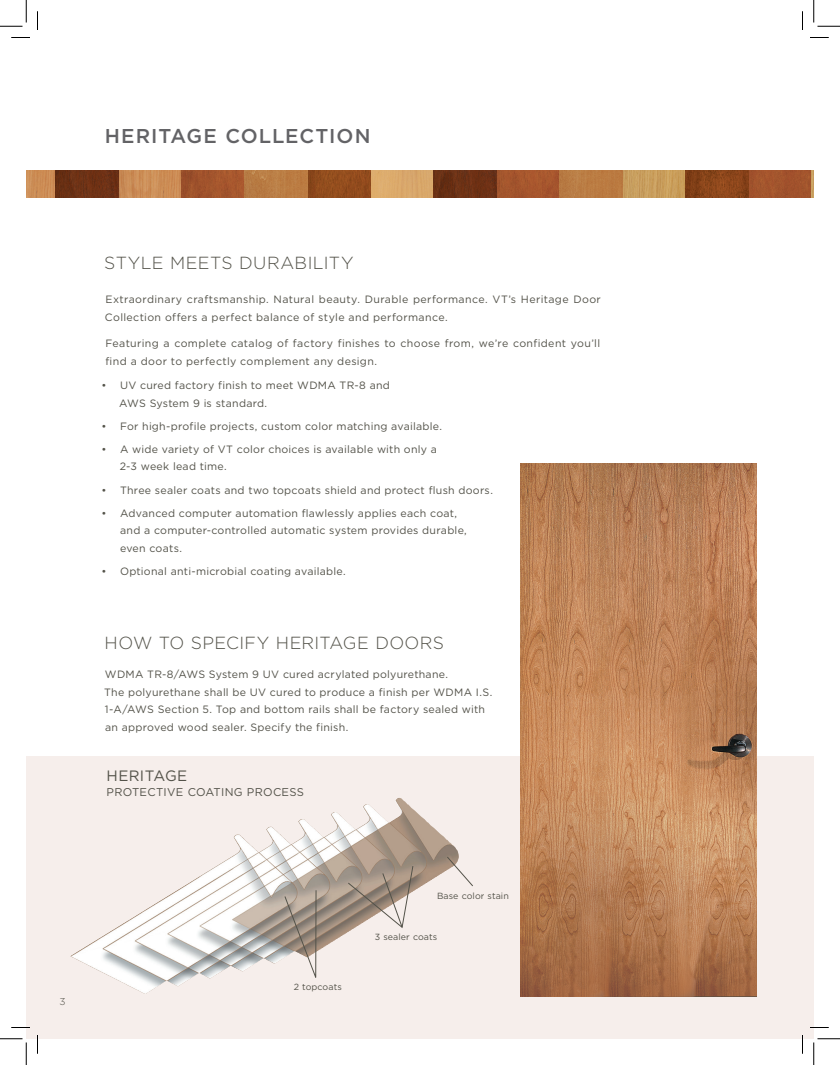
<style>
.page{position:relative;width:840px;height:1065px;background:#fff}
.page>*{position:absolute;margin:0;border:0;box-sizing:border-box;transform-origin:0 0}
.copy{font:500 20px "Gotham";letter-spacing:.045em;color:#636366}
.copy-2{font:300 17.5px "Gotham";letter-spacing:.02em;color:#535249}
.t1{font:15px "Gotham";letter-spacing:.025em;color:#535249}
.t2{font:11.25px "Gotham";letter-spacing:.025em;color:#535249}
.copy-3{font:10.62px/17.5px "Gotham";letter-spacing:.03em;color:#535249}
.bullets{font:10.62px/17.5px "Gotham";letter-spacing:.025em;color:#535249}
.copy-4{font:300 10px "Gotham";color:#535249}
.t3{font:8.88px "Gotham";letter-spacing:.01em;color:#535249}
</style>
<div class="page">
<svg style="left:26px;top:756px;width:788px;height:283px;background:#efe7e4"></svg>
<img style="left:326px;top:798px;width:75px;height:38px">
<svg style="left:284px;top:890px;width:33px;height:91px;background:#b4a99f"></svg>
<svg style="left:347px;top:865px;width:67px;height:64px;background:#b1a397"></svg>
<svg style="left:446px;top:856px;width:28px;height:31px"></svg>
<img style="left:521px;top:464px;width:236px;height:532px">
<div style="left:749px;top:171px;width:62px;height:26px;background:#a2542d"></div>
<div style="left:497px;top:171px;width:63px;height:26px;background:#a6562d"></div>
<div style="left:371px;top:171px;width:63px;height:26px;background:#dbaa6c"></div>
<div style="left:623px;top:171px;width:63px;height:26px;background:#c89e5d"></div>
<div style="left:119px;top:171px;width:63px;height:26px;background:#cc8d57"></div>
<svg style="left:686px;top:171px;width:63px;height:26px;background:#874319"></svg>
<div style="left:26px;top:171px;width:30px;height:26px;background:#cd8d56"></div>
<div style="left:56px;top:171px;width:63px;height:26px;background:#6c3115"></div>
<div style="left:434px;top:171px;width:63px;height:26px;background:#6b3015"></div>
<div style="left:308px;top:171px;width:63px;height:26px;background:#914c1d"></div>
<div style="left:182px;top:171px;width:63px;height:26px;background:linear-gradient(to right,#994f2a,#ab592f)"></div>
<div style="left:245px;top:171px;width:63px;height:26px;background:#ba7c43"></div>
<div style="left:560px;top:171px;width:63px;height:26px;background:#ba7b42"></div>
<svg style="left:11px;top:37px;width:19px;height:1px"></svg>
<svg style="left:810px;top:37px;width:19px;height:1px"></svg>
<svg style="left:11px;top:1027px;width:19px;height:1px"></svg>
<svg style="left:810px;top:1027px;width:19px;height:1px"></svg>
<svg style="left:37px;top:11px;width:1px;height:19px"></svg>
<svg style="left:37px;top:1035px;width:1px;height:19px"></svg>
<svg style="left:802px;top:11px;width:1px;height:19px"></svg>
<svg style="left:802px;top:1035px;width:1px;height:19px"></svg>
<svg style="left:0;top:0;width:27px;height:27px"></svg>
<svg style="left:0;top:1039px;width:27px;height:26px"></svg>
<svg style="left:814px;top:0;width:26px;height:27px"></svg>
<svg style="left:814px;top:1039px;width:26px;height:26px"></svg>
<p class="copy" style="left:105px;top:123px;width:267px">HERITAGE COLLECTION</p>
<p class="copy-2" style="left:104px;top:252px;width:251px">STYLE MEETS DURABILITY</p>
<p class="copy-3" style="left:105px;top:290px;width:498px">Extraordinary craftsmanship. Natural beauty. Durable performance. VT’s Heritage Door<br>Collection offers a perfect balance of style and performance.</p>
<p class="copy-3" style="left:105px;top:334px;width:496px">Featuring a complete catalog of factory finishes to choose from, we’re confident you’ll find a door to perfectly complement any design.</p>
<p class="bullets" style="left:119px;top:377px;width:272px;text-indent:-18px">• UV cured factory finish to meet WDMA TR-8 and<br>AWS System 9 is standard.</p>
<p class="bullets" style="left:101px;top:417px;width:342px">• For high-profile projects, custom color matching available.</p>
<p class="bullets" style="left:120px;top:440px;width:319px;text-indent:-18px">• A wide variety of VT color choices is available with only a<br>2-3 week lead time.</p>
<p class="bullets" style="left:101px;top:481px;width:393px">• Three sealer coats and two topcoats shield and protect flush doors.</p>
<p class="bullets" style="left:120px;top:504px;width:348px;text-indent:-19px">• Advanced computer automation flawlessly applies each coat, and a computer-controlled automatic system provides durable, even coats.</p>
<p class="bullets" style="left:101px;top:562px;width:246px">• Optional anti-microbial coating available.</p>
<p class="copy-2" style="left:105px;top:631px;width:341px">HOW TO SPECIFY HERITAGE DOORS</p>
<p class="copy-3" style="left:104px;top:665px;width:390px">WDMA TR-8/AWS System 9 UV cured acrylated polyurethane.<br>The polyurethane shall be UV cured to produce a finish per WDMA I.S.<br>1-A/AWS Section 5. Top and bottom rails shall be factory sealed with an approved wood sealer. Specify the finish.</p>
<p class="t1" style="left:107px;top:766px;width:82px">HERITAGE</p>
<p class="t2" style="left:107px;top:785px;width:199px">PROTECTIVE COATING PROCESS</p>
<p class="copy-4" style="left:59px;top:995px;width:8px">3</p>
<p class="t3" style="left:294px;top:981px;width:50px">2 topcoats</p>
<p class="t3" style="left:437px;top:890px;width:73px">Base color stain</p>
<p class="t3" style="left:375px;top:931px;width:64px">3 sealer coats</p>
</div>
